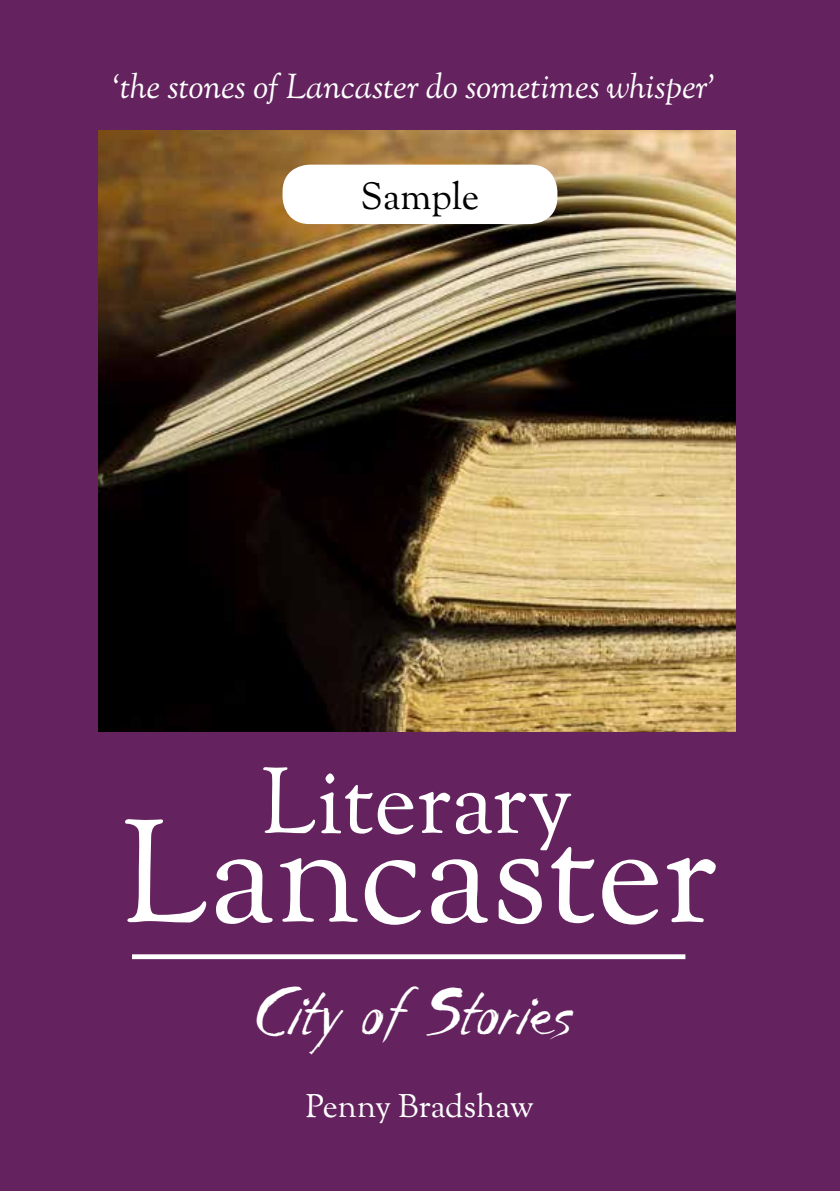
<style>
.page{position:relative;width:840px;height:1191px;background:#fff}
.page>*{position:absolute;margin:0;border:0;box-sizing:border-box;transform-origin:0 0}
.t1{font:143.8px "OFL Goudy St M";color:#fff}
.t2{font:92px "OFL Goudy St M";color:#fff}
.t3{font:48.2px "Lancaster";color:#fff}
.t4{font:37.6px "OFL Goudy St M";letter-spacing:-.005em;color:#000}
.t5{font:italic 34px "OFL Goudy St M";letter-spacing:-.005em;color:#fff}
.t6{font:32.4px "OFL Goudy St M";color:#fff}
</style>
<div class="page">
<div style="left:0;top:0;width:839px;height:1191px;background:#64235f"></div>
<svg style="left:132px;top:954px;width:553px;height:5px;background:#f5f1f5"></svg>
<img style="left:99px;top:130px;width:636px;height:601px">
<div style="left:283px;top:166px;width:273px;height:57px;background:#fff;border-radius:26px"></div>
<div style="left:282px;top:165px;width:275px;height:59px;border:2px solid #fff;border-radius:26px"></div>
<p class="t5" style="left:112px;top:66px;width:605px">‘the stones of Lancaster do sometimes whisper’</p>
<p class="t4" style="left:360px;top:173px;width:120px">Sample</p>
<h2 class="t2" style="left:261px;top:744px;width:313px">Literary</h2>
<h1 class="t1" style="left:122px;top:783px;width:596px">Lancaster</h1>
<h3 class="t3" style="left:255px;top:989px;width:319px">City of Stories</h3>
<p class="t6" style="left:306px;top:1086px;width:229px">Penny Bradshaw</p>
</div>
